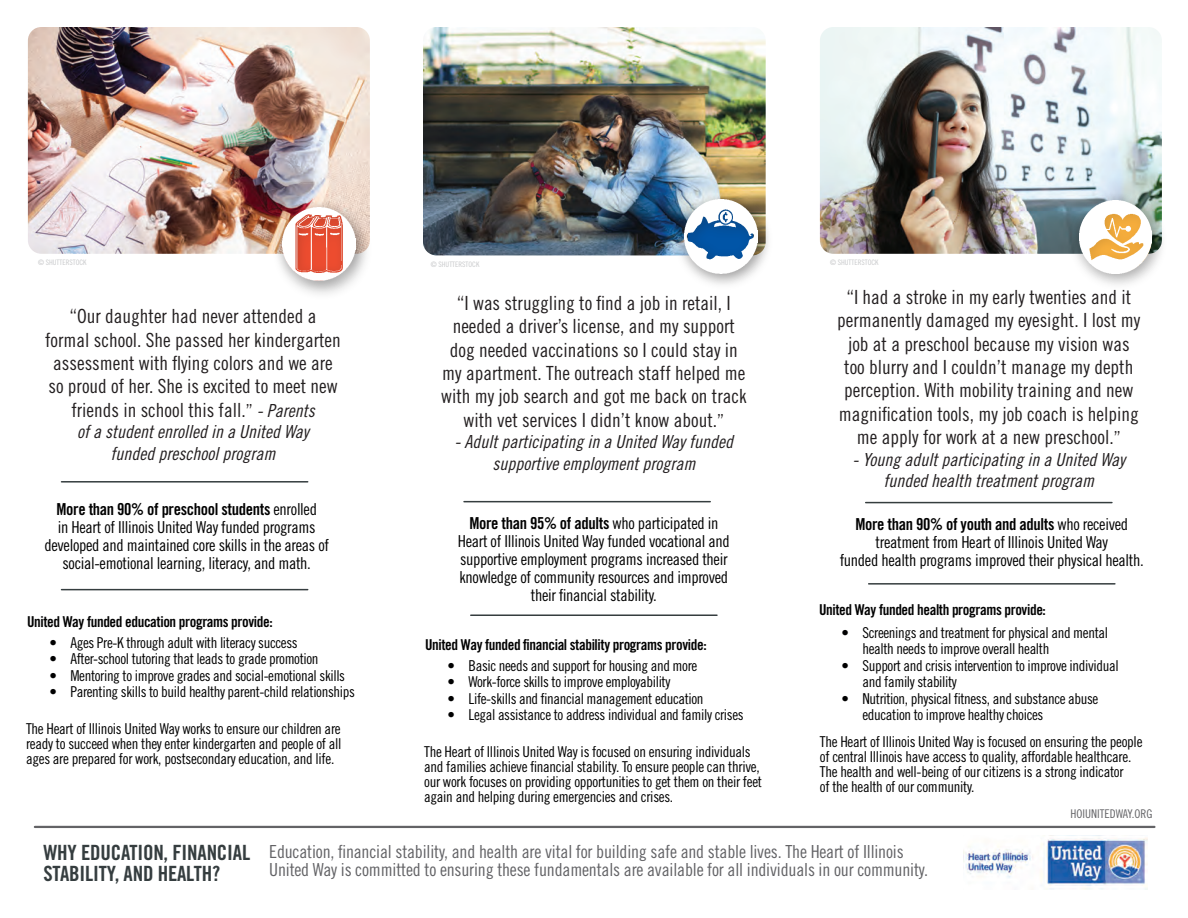
<style>
.page{position:relative;width:1188px;height:918px;background:#fff}
.page>*{position:absolute;margin:0;border:0;box-sizing:border-box;transform-origin:0 0}
.t1{font:21px/21px "Trade Gothic Bold Cond Twenty";letter-spacing:-.01em;color:#353d3f}
.t2{font:19.5px/23.4px "Trade Gothic Cond Eighteen";color:#231f20;text-align:center}
.t3{font:18px/18px "Trade Gothic Cond Eighteen";letter-spacing:-.01em;color:#636366}
.t4{font:18px/21.6px "Trade Gothic Cond Eighteen Obl";color:#231f20;text-align:center}
.t5{font:16.5px/18px "Trade Gothic Cond Eighteen";letter-spacing:-.02em;color:#000001;text-align:center}
.t6{font:16.5px "Trade Gothic Bold Cond Twenty";letter-spacing:-.02em;color:#000001}
.t7{font:15px/15px "Trade Gothic Cond Eighteen";letter-spacing:-.025em;color:#000001}
.t8{font:15px "Trade Gothic Bold Cond Twenty";letter-spacing:-.025em;color:#000001}
.t9{font:12px "Trade Gothic Cond Eighteen";color:#636366}
.t10{font:7.5px "Trade Gothic Cond Eighteen";color:#c7c8ca}
.s1{font-size:18px}
.s2{font-family:"Trade Gothic Cond Eighteen Obl";font-size:18px}
.s3{font-family:"Trade Gothic Cond Eighteen"}
</style>
<div class="page">
<img style="left:423px;top:27px;width:343px;height:228px">
<img style="left:820px;top:27px;width:342px;height:227px">
<img style="left:28px;top:27px;width:342px;height:227px">
<img style="left:963px;top:835px;width:185px;height:54px">
<div style="left:271px;top:199px;width:102px;height:102px;background:#000001;opacity:.25"></div>
<div style="left:274px;top:199px;width:95px;height:95px;background:#231f20;opacity:.25"></div>
<img style="left:282px;top:208px;width:73px;height:72px">
<hr style="left:35px;top:826px;width:1119px;height:2px;background:#636366">
<div style="left:673px;top:189px;width:102px;height:103px;background:#000001;opacity:.25"></div>
<div style="left:677px;top:192px;width:94px;height:94px;background:#231f20;opacity:.25"></div>
<img style="left:685px;top:200px;width:73px;height:73px">
<div style="left:1067px;top:190px;width:102px;height:102px;background:#000001;opacity:.25"></div>
<div style="left:1071px;top:192px;width:94px;height:95px;background:#231f20;opacity:.15"></div>
<img style="left:1079px;top:201px;width:73px;height:72px">
<hr style="left:62px;top:481px;width:246px;height:2px;background:#353d3f">
<hr style="left:62px;top:589px;width:246px;height:1px;background:#353d3f">
<hr style="left:464px;top:501px;width:246px;height:1px;background:#353d3f">
<hr style="left:471px;top:614px;width:246px;height:2px;background:#353d3f">
<hr style="left:866px;top:502px;width:246px;height:1px;background:#353d3f">
<hr style="left:869px;top:583px;width:246px;height:2px;background:#353d3f">
<p class="t10" style="left:38px;top:258px;width:50px">© SHUTTERSTOCK</p>
<p class="t10" style="left:431px;top:260px;width:50px">© SHUTTERSTOCK</p>
<p class="t10" style="left:830px;top:258px;width:50px">© SHUTTERSTOCK</p>
<h2 class="t2" style="left:45px;top:304px;width:297px">“Our daughter had never attended a formal school. She passed her kindergarten assessment with flying colors and we are so proud of her. She is excited to meet new friends in school this fall.<span class="s1">”</span> <span class="s2">- Parents</span></h2>
<p class="t4" style="left:77px;top:421px;width:233px">of a student enrolled in a United Way funded preschool program</p>
<p class="t6" style="left:56px;top:499px;width:262px">More than 90% of preschool students <span class="s3">enrolled</span></p>
<p class="t5" style="left:44px;top:518px;width:286px">in Heart of Illinois United Way funded programs developed and maintained core skills in the areas of social-emotional learning, literacy, and math.</p>
<p class="t8" style="left:27px;top:612px;width:247px">United Way funded education programs provide:</p>
<p class="t7" style="left:50px;top:635px;width:250px">• Ages Pre-K through adult with literacy success</p>
<p class="t7" style="left:50px;top:651px;width:271px">• After-school tutoring that leads to grade promotion</p>
<p class="t7" style="left:50px;top:668px;width:297px">• Mentoring to improve grades and social-emotional skills</p>
<p class="t7" style="left:50px;top:684px;width:307px">• Parenting skills to build healthy parent-child relationships</p>
<p class="t7" style="left:26px;top:721px;width:317px;text-align:justify">The Heart of Illinois United Way works to ensure our children are ready to succeed when they enter kindergarten and people of all ages are prepared for work, postsecondary education, and life.</p>
<p class="t2" style="left:441px;top:291px;width:307px">“I was struggling to find a job in retail, I needed a driver’s license, and my support dog needed vaccinations so I could stay in my apartment. The outreach staff helped me with my job search and got me back on track with vet services I didn’t know about.<span class="s1">”</span></p>
<p class="t4" style="left:455px;top:431px;width:280px">- Adult participating in a United Way funded supportive employment program</p>
<p class="t6" style="left:469px;top:513px;width:251px">More than 95% of adults <span class="s3">who participated in</span></p>
<p class="t5" style="left:458px;top:532px;width:274px">Heart of Illinois United Way funded vocational and supportive employment programs increased their knowledge of community resources and improved their financial stability.</p>
<p class="t8" style="left:425px;top:635px;width:283px">United Way funded financial stability programs provide:</p>
<p class="t7" style="left:448px;top:658px;width:251px">• Basic needs and support for housing and more</p>
<p class="t7" style="left:448px;top:674px;width:224px">• Work-force skills to improve employability</p>
<p class="t7" style="left:448px;top:691px;width:258px">• Life-skills and financial management education</p>
<p class="t7" style="left:448px;top:707px;width:298px">• Legal assistance to address individual and family crises</p>
<p class="t7" style="left:424px;top:744px;width:339px">The Heart of Illinois United Way is focused on ensuring individuals and families achieve financial stability. To ensure people can thrive, our work focuses on providing opportunities to get them on their feet again and helping during emergencies and crises.</p>
<p class="t2" style="left:837px;top:285px;width:305px">“I had a stroke in my early twenties and it permanently damaged my eyesight. I lost my job at a preschool because my vision was too blurry and I couldn’t manage my depth perception. With mobility training and new magnification tools, my job coach is helping me apply for work at a new preschool.<span class="s1">”</span></p>
<p class="t4" style="left:853px;top:448px;width:274px">- Young adult participating in a United Way funded health treatment program</p>
<p class="t6" style="left:855px;top:514px;width:274px">More than 90% of youth and adults <span class="s3">who received</span></p>
<p class="t5" style="left:840px;top:533px;width:306px">treatment from Heart of Illinois United Way<br>funded health programs improved their physical health.</p>
<p class="t8" style="left:819px;top:601px;width:228px">United Way funded health programs provide:</p>
<p class="t7" style="left:862px;top:624px;width:247px;line-height:16.5px;text-indent:-21px">• Screenings and treatment for physical and mental health needs to improve overall health</p>
<p class="t7" style="left:862px;top:657px;width:258px;line-height:16.5px;text-indent:-21px">• Support and crisis intervention to improve individual and family stability</p>
<p class="t7" style="left:862px;top:690px;width:237px;line-height:16.5px;text-indent:-21px">• Nutrition, physical fitness, and substance abuse education to improve healthy choices</p>
<p class="t7" style="left:820px;top:734px;width:324px">The Heart of Illinois United Way is focused on ensuring the people of central Illinois have access to quality, affordable healthcare.<br>The health and well-being of our citizens is a strong indicator<br>of the health of our community.</p>
<p class="t9" style="left:1070px;top:807px;width:84px">HOIUNITEDWAY.ORG</p>
<h1 class="t1" style="left:44px;top:842px;width:208px">WHY EDUCATION, FINANCIAL<br>STABILITY, AND HEALTH?</h1>
<p class="t3" style="left:269px;top:842px;width:660px">Education, financial stability, and health are vital for building safe and stable lives. The Heart of Illinois<br>United Way is committed to ensuring these fundamentals are available for all individuals in our community.</p>
</div>
